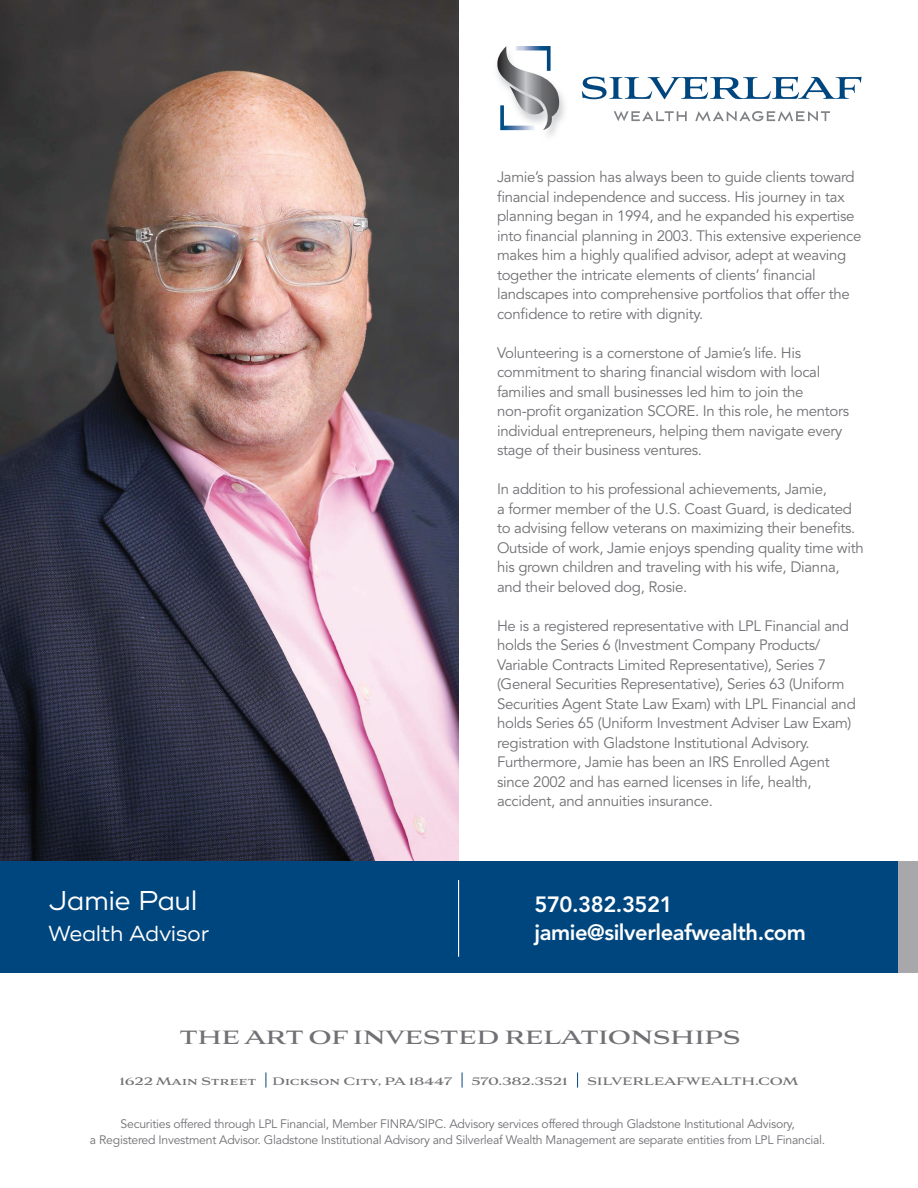
<style>
.page{position:relative;width:918px;height:1188px;background:#fff}
.page>*{position:absolute;margin:0;border:0;box-sizing:border-box;transform-origin:0 0}
.t1{font:27.15px "Ridley Grotesk Demo";letter-spacing:-.02em;color:#fff}
.t2{font:700 24px "Aviano";letter-spacing:-.02em;color:#717074}
.t3{font:800 21.9px/27.5px "Avenir";letter-spacing:-.02em;color:#fff}
.t4{font:21.75px "Ridley Grotesk Demo";letter-spacing:-.02em;color:#fff}
.t5{font:15px/19.5px "Avenir";letter-spacing:-.02em;color:#717074}
.t6{font:700 13.5px "Aviano";letter-spacing:-.02em;color:#717074}
.t7{font:12.15px/16.5px "Avenir";letter-spacing:-.02em;color:#717074;text-align:center}
</style>
<div class="page">
<svg style="left:582px;top:77px;width:280px;height:22px"></svg>
<svg style="left:614px;top:111px;width:73px;height:10px"></svg>
<svg style="left:695px;top:111px;width:135px;height:10px"></svg>
<svg style="left:496px;top:46px;width:67px;height:84px"></svg>
<img style="left:515px;top:46px;width:36px;height:25px">
<img style="left:500px;top:105px;width:40px;height:25px">
<svg style="left:265px;top:1072px;width:1px;height:16px"></svg>
<svg style="left:462px;top:1072px;width:1px;height:16px"></svg>
<svg style="left:577px;top:1072px;width:1px;height:16px"></svg>
<img style="left:0;top:0;width:459px;height:861px">
<div style="left:897px;top:861px;width:21px;height:111px;background:#a7a7ac"></div>
<div style="left:0;top:861px;width:897px;height:111px;background:#00467e"></div>
<hr style="left:458px;top:880px;width:1px;height:77px;background:#fff">
<h1 class="t1" style="left:48px;top:888px;width:151px">Jamie Paul</h1>
<h3 class="t4" style="left:48px;top:924px;width:163px">Wealth Advisor</h3>
<p class="t5" style="left:497px;top:168px;width:366px">Jamie’s passion has always been to guide clients toward financial independence and success. His journey in tax planning began in 1994, and he expanded his expertise into financial planning in 2003. This extensive experience makes him a highly qualified advisor, adept at weaving together the intricate elements of clients’ financial landscapes into comprehensive portfolios that offer the confidence to retire with dignity.</p>
<p class="t5" style="left:497px;top:343px;width:354px">Volunteering is a cornerstone of Jamie’s life. His commitment to sharing financial wisdom with local families and small businesses led him to join the non-profit organization SCORE. In this role, he mentors individual entrepreneurs, helping them navigate every stage of their business ventures.</p>
<p class="t5" style="left:497px;top:480px;width:368px">In addition to his professional achievements, Jamie,<br>a former member of the U.S. Coast Guard, is dedicated to advising fellow veterans on maximizing their benefits.<br>Outside of work, Jamie enjoys spending quality time with his grown children and traveling with his wife, Dianna, and their beloved dog, Rosie.</p>
<p class="t5" style="left:497px;top:616px;width:360px">He is a registered representative with LPL Financial and holds the Series 6 (Investment Company Products/ Variable Contracts Limited Representative), Series 7 (General Securities Representative), Series 63 (Uniform Securities Agent State Law Exam) with LPL Financial and holds Series 65 (Uniform Investment Adviser Law Exam) registration with Gladstone Institutional Advisory.<br>Furthermore, Jamie has been an IRS Enrolled Agent since 2002 and has earned licenses in life, health, accident, and annuities insurance.</p>
<h3 class="t3" style="left:535px;top:891px;width:273px">570.382.3521 jamie@silverleafwealth.com</h3>
<h2 class="t2" style="left:180px;top:1025px;width:543px">The Art of Invested Relationships</h2>
<p class="t6" style="left:119px;top:1074px;width:335px">1622 Main Street Dickson City, PA 18447</p>
<p class="t6" style="left:472px;top:1074px;width:98px">570.382.3521</p>
<p class="t6" style="left:587px;top:1074px;width:213px">SilverleafWealth.com</p>
<p class="t7" style="left:90px;top:1116px;width:737px">Securities offered through LPL Financial, Member FINRA/SIPC. Advisory services offered through Gladstone Institutional Advisory,<br>a Registered Investment Advisor. Gladstone Institutional Advisory and Silverleaf Wealth Management are separate entities from LPL Financial.</p>
</div>
